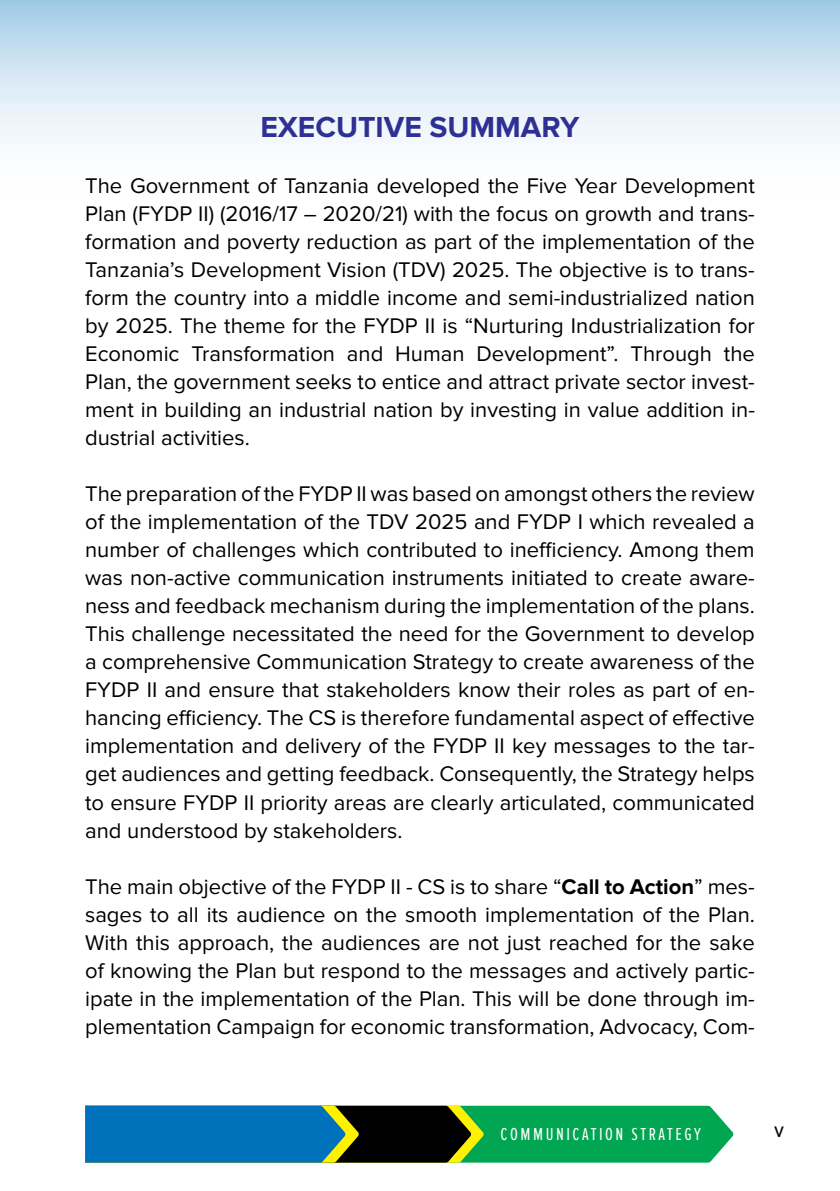
<style>
.page{position:relative;width:840px;height:1191px;background:#fff}
.page>*{position:absolute;margin:0;border:0;box-sizing:border-box;transform-origin:0 0}
.t1{font:700 30px "Proxima Nova";color:#2e3092}
.t2{font:22px/28px "Proxima Nova";color:#000;text-align:justify}
.t3{font:19.8px "Arial";color:#000}
.t4{font:18px "Proxima Nova Ex Cn";letter-spacing:.14em;color:#fff}
.s1{font-weight:700}
</style>
<div class="page">
<svg style="left:85px;top:1105px;width:648px;height:57px;background:#107a6b"></svg>
<div style="left:0;top:0;width:839px;height:214px;background:linear-gradient(to bottom,#aed1e9,#fff)"></div>
<h1 class="t1" style="left:260px;top:110px;width:320px">EXECUTIVE SUMMARY</h1>
<p class="t2" style="left:85px;top:172px;width:671px">The Government of Tanzania developed the Five Year Development Plan (FYDP II) (2016/17 – 2020/21) with the focus on growth and trans&shy;formation and poverty reduction as part of the implementation of the Tanzania’s Development Vision (TDV) 2025. The objective is to trans&shy;form the country into a middle income and semi-industrialized nation by 2025. The theme for the FYDP II is “Nurturing Industrialization for Economic Transformation and Human Development”. Through the Plan, the government seeks to entice and attract private sector invest&shy;ment in building an industrial nation by investing in value addition in&shy;dustrial activities.</p>
<p class="t2" style="left:85px;top:480px;width:671px">The preparation of the FYDP II was based on amongst others the review of the implementation of the TDV 2025 and FYDP I which revealed a number of challenges which contributed to inefficiency. Among them was non-active communication instruments initiated to create aware&shy;ness and feedback mechanism during the implementation of the plans.<br>This challenge necessitated the need for the Government to develop a comprehensive Communication Strategy to create awareness of the FYDP II and ensure that stakeholders know their roles as part of en&shy;hancing efficiency. The CS is therefore fundamental aspect of effective implementation and delivery of the FYDP II key messages to the tar&shy;get audiences and getting feedback. Consequently, the Strategy helps to ensure FYDP II priority areas are clearly articulated, communicated and understood by stakeholders.</p>
<p class="t2" style="left:85px;top:872px;width:671px">The main objective of the FYDP II - CS is to share “<span class="s1">Call to Action</span>” mes&shy;sages to all its audience on the smooth implementation of the Plan.<br>With this approach, the audiences are not just reached for the sake of knowing the Plan but respond to the messages and actively partic&shy;ipate in the implementation of the Plan. This will be done through im&shy;plementation Campaign for economic transformation, Advocacy, Com-</p>
<p class="t4" style="left:500px;top:1124px;width:202px">COMMUNICATION STRATEGY</p>
<p class="t3" style="left:773px;top:1117px;width:11px">v</p>
</div>
